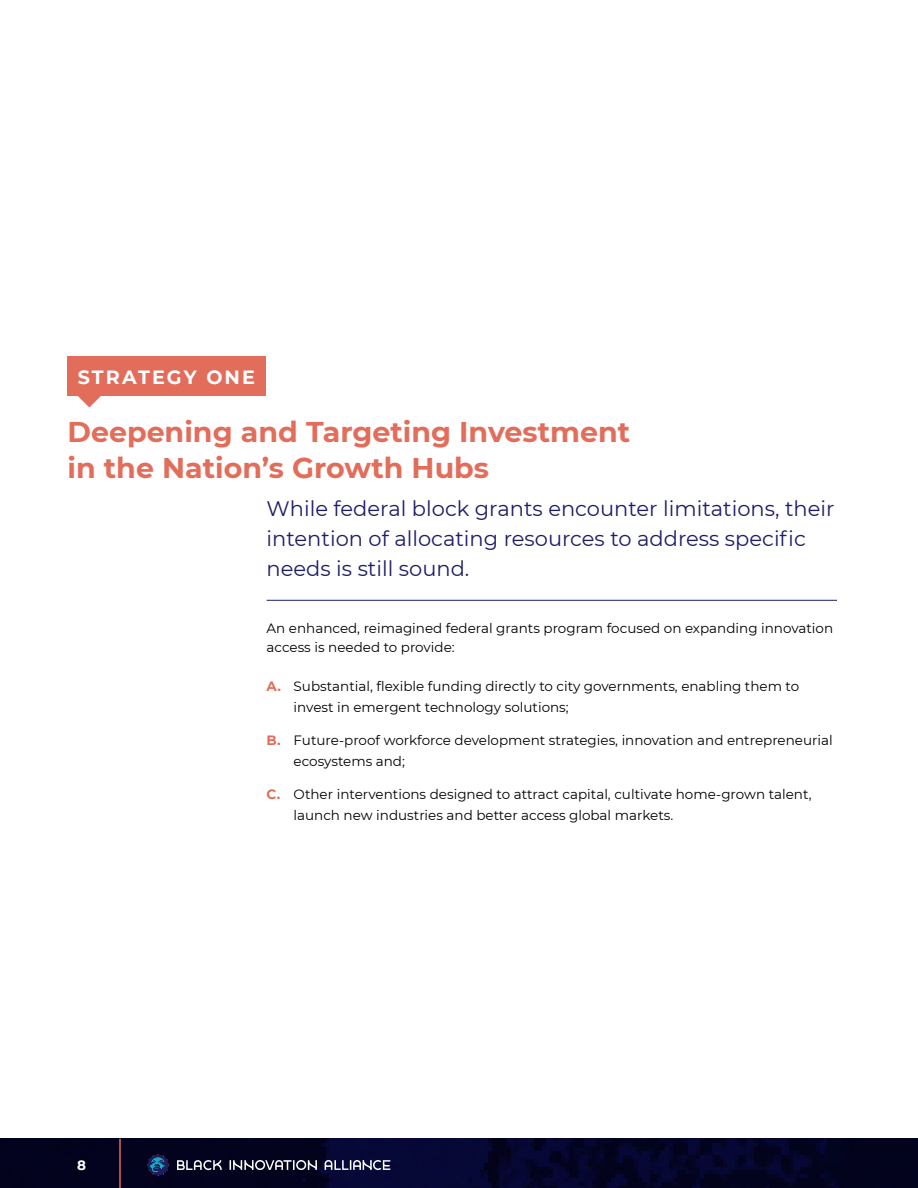
<style>
.page{position:relative;width:918px;height:1188px;background:#fff}
.page>*{position:absolute;margin:0;border:0;box-sizing:border-box;transform-origin:0 0}
.t1{font:700 28.5px/36px "Montserrat";color:#e26d5a}
.t2{font:21px/30px "Montserrat";color:#1d1e68}
.t3{font:700 19.2px "Montserrat";letter-spacing:.11em;color:#fff}
.t4{font:13.5px/21px "Montserrat";color:#000}
.t5{font:700 13.5px "Montserrat";color:#fff}
.s1{font-weight:700;color:#e26d5a}
</style>
<div class="page">
<img style="left:0;top:1139px;width:918px;height:49px">
<svg style="left:325px;top:1160px;width:65px;height:10px"></svg>
<svg style="left:230px;top:1160px;width:87px;height:10px"></svg>
<svg style="left:177px;top:1160px;width:45px;height:10px"></svg>
<svg style="left:147px;top:1154px;width:22px;height:22px"></svg>
<hr style="left:119px;top:1139px;width:2px;height:49px;background:#e26d5a">
<hr style="left:267px;top:600px;width:570px;height:1px;background:#1d1e68">
<div style="left:67px;top:356px;width:199px;height:40px;background:#e26d5a"></div>
<svg style="left:78px;top:396px;width:23px;height:12px"></svg>
<h3 class="t3" style="left:78px;top:363px;width:179px">STRATEGY ONE</h3>
<h1 class="t1" style="left:68px;top:412px;width:564px">Deepening and Targeting Investment in the Nation’s Growth Hubs</h1>
<h2 class="t2" style="left:267px;top:493px;width:570px">While federal block grants encounter limitations, their intention of allocating resources to address specific needs is still sound.</h2>
<p class="t5" style="left:77px;top:1155px;width:10px">8</p>
<p class="t4" style="left:267px;top:618px;width:568px;line-height:19.5px">An enhanced, reimagined federal grants program focused on expanding innovation access is needed to provide:</p>
<p class="t4" style="left:294px;top:676px;width:507px;text-indent:-27px"><span class="s1">A.</span> Substantial, flexible funding directly to city governments, enabling them to invest in emergent technology solutions;</p>
<p class="t4" style="left:294px;top:730px;width:541px;text-indent:-27px"><span class="s1">B.</span> Future-proof workforce development strategies, innovation and entrepreneurial ecosystems and;</p>
<p class="t4" style="left:294px;top:784px;width:519px;text-indent:-27px"><span class="s1">C.</span> Other interventions designed to attract capital, cultivate home-grown talent, launch new industries and better access global markets.</p>
</div>
